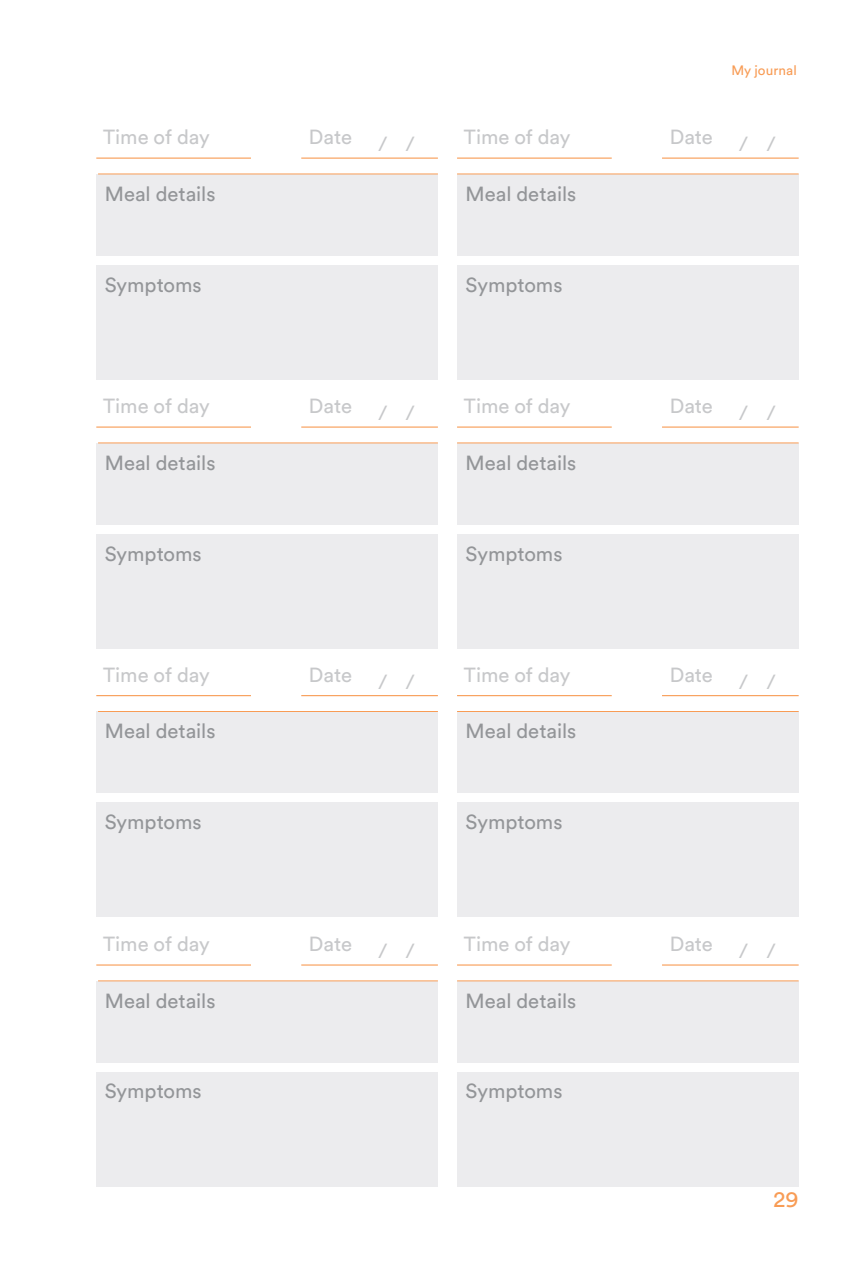
<style>
.page{position:relative;width:862px;height:1276px;background:#fff}
.page>*{position:absolute;margin:0;border:0;box-sizing:border-box;transform-origin:0 0}
.t1{font:22.5px "Circular Std";color:#f89c55}
.t2{font:20.25px "Circular Std";color:#939598}
.t3{font:20.25px "Circular Std";color:#c7c8ca}
.t4{font:13.5px "Circular Std";letter-spacing:.005em;color:#f89c55}
</style>
<div class="page">
<div style="left:457px;top:174px;width:341px;height:81px;background:#ececee"></div>
<div style="left:457px;top:265px;width:341px;height:115px;background:#ececee"></div>
<div style="left:96px;top:174px;width:341px;height:81px;background:#ececee"></div>
<hr style="left:98px;top:174px;width:339px;height:1px;background:#f89c55">
<hr style="left:457px;top:174px;width:341px;height:1px;background:#f89c55">
<div style="left:96px;top:265px;width:341px;height:115px;background:#ececee"></div>
<hr style="left:457px;top:158px;width:154px;height:1px;background:#f89c55">
<hr style="left:96px;top:158px;width:155px;height:1px;background:#f89c55">
<hr style="left:301px;top:158px;width:136px;height:1px;background:#f89c55">
<hr style="left:661px;top:158px;width:137px;height:1px;background:#f89c55">
<div style="left:457px;top:443px;width:341px;height:81px;background:#ececee"></div>
<div style="left:457px;top:534px;width:341px;height:115px;background:#ececee"></div>
<div style="left:96px;top:443px;width:341px;height:81px;background:#ececee"></div>
<hr style="left:98px;top:442px;width:339px;height:1px;background:#f89c55">
<hr style="left:457px;top:442px;width:341px;height:1px;background:#f89c55">
<div style="left:96px;top:534px;width:341px;height:115px;background:#ececee"></div>
<hr style="left:457px;top:426px;width:154px;height:2px;background:#f89c55">
<hr style="left:96px;top:426px;width:155px;height:2px;background:#f89c55">
<hr style="left:301px;top:426px;width:136px;height:2px;background:#f89c55">
<hr style="left:661px;top:426px;width:137px;height:2px;background:#f89c55">
<div style="left:457px;top:711px;width:341px;height:82px;background:#ececee"></div>
<div style="left:457px;top:802px;width:341px;height:115px;background:#ececee"></div>
<div style="left:96px;top:711px;width:341px;height:82px;background:#ececee"></div>
<hr style="left:98px;top:711px;width:339px;height:1px;background:#f89c55">
<hr style="left:457px;top:711px;width:341px;height:1px;background:#f89c55">
<div style="left:96px;top:802px;width:341px;height:115px;background:#ececee"></div>
<hr style="left:457px;top:695px;width:154px;height:1px;background:#f89c55">
<hr style="left:96px;top:695px;width:155px;height:1px;background:#f89c55">
<hr style="left:301px;top:695px;width:136px;height:1px;background:#f89c55">
<hr style="left:661px;top:695px;width:137px;height:1px;background:#f89c55">
<div style="left:457px;top:980px;width:341px;height:82px;background:#ececee"></div>
<div style="left:457px;top:1071px;width:341px;height:115px;background:#ececee"></div>
<div style="left:96px;top:980px;width:341px;height:82px;background:#ececee"></div>
<hr style="left:98px;top:980px;width:339px;height:1px;background:#f89c55">
<hr style="left:457px;top:980px;width:341px;height:1px;background:#f89c55">
<div style="left:96px;top:1071px;width:341px;height:115px;background:#ececee"></div>
<hr style="left:457px;top:964px;width:154px;height:1px;background:#f89c55">
<hr style="left:96px;top:964px;width:155px;height:1px;background:#f89c55">
<hr style="left:301px;top:964px;width:136px;height:1px;background:#f89c55">
<hr style="left:661px;top:964px;width:137px;height:1px;background:#f89c55">
<p class="t4" style="left:731px;top:62px;width:67px">My journal</p>
<p class="t3" style="left:103px;top:125px;width:108px">Time of day</p>
<p class="t3" style="left:309px;top:125px;width:45px">Date</p>
<p class="t3" style="left:463px;top:125px;width:108px">Time of day</p>
<p class="t3" style="left:378px;top:132px;width:38px">/ /</p>
<p class="t3" style="left:669px;top:125px;width:45px">Date</p>
<p class="t3" style="left:738px;top:132px;width:38px">/ /</p>
<p class="t2" style="left:105px;top:181px;width:112px">Meal details</p>
<p class="t2" style="left:105px;top:272px;width:98px">Symptoms</p>
<p class="t2" style="left:465px;top:181px;width:112px">Meal details</p>
<p class="t2" style="left:465px;top:272px;width:98px">Symptoms</p>
<p class="t3" style="left:103px;top:394px;width:108px">Time of day</p>
<p class="t3" style="left:309px;top:394px;width:45px">Date</p>
<p class="t3" style="left:463px;top:394px;width:108px">Time of day</p>
<p class="t3" style="left:378px;top:401px;width:38px">/ /</p>
<p class="t3" style="left:669px;top:394px;width:45px">Date</p>
<p class="t3" style="left:738px;top:401px;width:38px">/ /</p>
<p class="t2" style="left:105px;top:450px;width:112px">Meal details</p>
<p class="t2" style="left:105px;top:541px;width:98px">Symptoms</p>
<p class="t2" style="left:465px;top:450px;width:112px">Meal details</p>
<p class="t2" style="left:465px;top:541px;width:98px">Symptoms</p>
<p class="t3" style="left:103px;top:662px;width:108px">Time of day</p>
<p class="t3" style="left:309px;top:662px;width:45px">Date</p>
<p class="t3" style="left:463px;top:662px;width:108px">Time of day</p>
<p class="t3" style="left:378px;top:669px;width:38px">/ /</p>
<p class="t3" style="left:669px;top:662px;width:45px">Date</p>
<p class="t3" style="left:738px;top:669px;width:38px">/ /</p>
<p class="t2" style="left:105px;top:719px;width:112px">Meal details</p>
<p class="t2" style="left:105px;top:809px;width:98px">Symptoms</p>
<p class="t2" style="left:465px;top:719px;width:112px">Meal details</p>
<p class="t2" style="left:465px;top:809px;width:98px">Symptoms</p>
<p class="t3" style="left:103px;top:932px;width:108px">Time of day</p>
<p class="t3" style="left:309px;top:932px;width:45px">Date</p>
<p class="t3" style="left:463px;top:932px;width:108px">Time of day</p>
<p class="t3" style="left:378px;top:938px;width:38px">/ /</p>
<p class="t3" style="left:669px;top:932px;width:45px">Date</p>
<p class="t3" style="left:738px;top:938px;width:38px">/ /</p>
<p class="t2" style="left:105px;top:988px;width:112px">Meal details</p>
<p class="t2" style="left:105px;top:1079px;width:98px">Symptoms</p>
<p class="t2" style="left:465px;top:988px;width:112px">Meal details</p>
<p class="t2" style="left:465px;top:1079px;width:98px">Symptoms</p>
<p class="t1" style="left:773px;top:1185px;width:27px">29</p>
</div>
